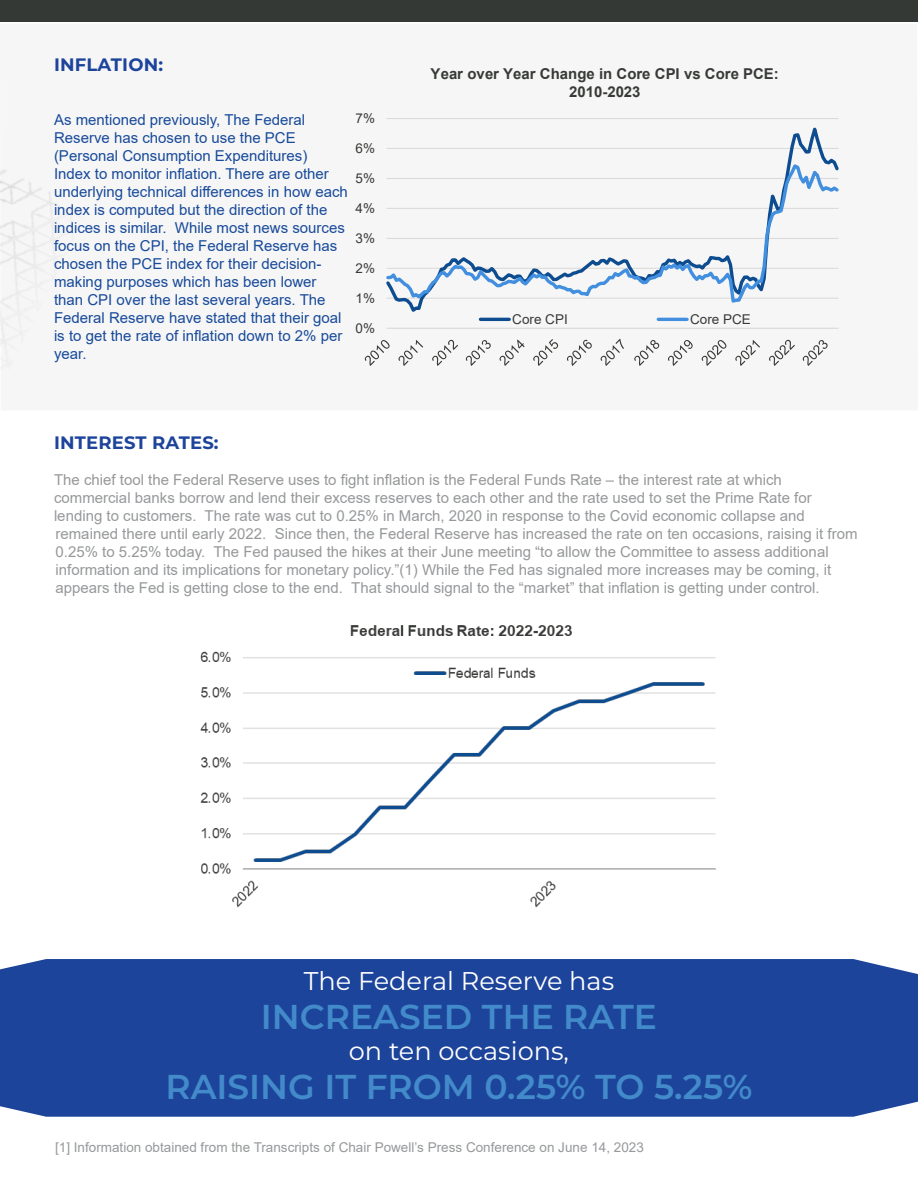
<style>
.page{position:relative;width:918px;height:1188px;background:#fff}
.page>*{position:absolute;margin:0;border:0;box-sizing:border-box;transform-origin:0 0}
.t1{font:600 34.5px "Montserrat";color:#428ac9}
.t2{font:25.65px "Montserrat";color:#fff}
.t3{font:700 18px "Montserrat";letter-spacing:.01em;color:#1d449b}
.t4{font:15px/18px "Arial";color:#96989a}
.t5{font:15px/18px "Arial";color:#184a9a}
.t6{font:700 15px/17.2px "Arial";color:#373a36;text-align:center}
.t7{font:13.5px "Arial";color:#96989a}
.t8{font:13.5px "Arial";color:#373a36}
</style>
<div class="page">
<div style="left:0;top:0;width:918px;height:22px;background:#353935"></div>
<img style="left:0;top:169px;width:51px;height:25px">
<div style="left:0;top:194px;width:85px;height:176px;background:#f6f6f6"></div>
<div style="left:0;top:959px;width:918px;height:158px;background:#1d449b"></div>
<hr style="left:387px;top:328px;width:452px;height:1px;background:#d9d9d9">
<div style="left:386px;top:118px;width:453px;height:194px;background:#f6f6f6"></div>
<svg style="left:386px;top:161px;width:453px;height:144px"></svg>
<svg style="left:365px;top:340px;width:25px;height:26px"></svg>
<svg style="left:398px;top:340px;width:25px;height:26px"></svg>
<svg style="left:432px;top:340px;width:26px;height:26px"></svg>
<svg style="left:466px;top:340px;width:25px;height:26px"></svg>
<svg style="left:500px;top:340px;width:25px;height:26px"></svg>
<svg style="left:533px;top:339px;width:25px;height:27px"></svg>
<svg style="left:567px;top:340px;width:25px;height:26px"></svg>
<svg style="left:601px;top:339px;width:23px;height:27px"></svg>
<svg style="left:634px;top:340px;width:25px;height:26px"></svg>
<svg style="left:668px;top:340px;width:25px;height:26px"></svg>
<svg style="left:702px;top:340px;width:24px;height:26px"></svg>
<svg style="left:735px;top:340px;width:25px;height:26px"></svg>
<svg style="left:769px;top:340px;width:26px;height:26px"></svg>
<svg style="left:803px;top:340px;width:25px;height:26px"></svg>
<hr style="left:480px;top:318px;width:29px;height:3px;background:#0e4c90">
<hr style="left:658px;top:318px;width:29px;height:3px;background:#418fde">
<img style="left:200px;top:625px;width:516px;height:283px">
<p class="t3" style="left:54px;top:52px;width:111px">INFLATION:</p>
<p class="t5" style="left:54px;top:111px;width:295px">As mentioned previously, The Federal Reserve has chosen to use the PCE (Personal Consumption Expenditures)<br>Index to monitor inflation. There are other underlying technical differences in how each index is computed but the direction of the indices is similar. While most news sources focus on the CPI, the Federal Reserve has chosen the PCE index for their decision&shy;making purposes which has been lower than CPI over the last several years. The Federal Reserve have stated that their goal is to get the rate of inflation down to 2% per year.</p>
<p class="t8" style="left:355px;top:109px;width:21px">7%</p>
<p class="t8" style="left:355px;top:139px;width:21px">6%</p>
<p class="t8" style="left:355px;top:169px;width:21px">5%</p>
<p class="t8" style="left:355px;top:199px;width:21px">4%</p>
<p class="t8" style="left:355px;top:229px;width:21px">3%</p>
<p class="t8" style="left:355px;top:259px;width:21px">2%</p>
<p class="t8" style="left:355px;top:289px;width:21px">1%</p>
<p class="t8" style="left:355px;top:319px;width:21px">0%</p>
<p class="t6" style="left:431px;top:66px;width:350px">Year over Year Change in Core CPI vs Core PCE:<br>2010-2023</p>
<p class="t8" style="left:512px;top:310px;width:57px">Core CPI</p>
<p class="t8" style="left:690px;top:310px;width:62px">Core PCE</p>
<p class="t3" style="left:54px;top:429px;width:166px">INTEREST RATES:</p>
<p class="t4" style="left:54px;top:470px;width:805px">The chief tool the Federal Reserve uses to fight inflation is the Federal Funds Rate – the interest rate at which commercial banks borrow and lend their excess reserves to each other and the rate used to set the Prime Rate for lending to customers. The rate was cut to 0.25% in March, 2020 in response to the Covid economic collapse and remained there until early 2022. Since then, the Federal Reserve has increased the rate on ten occasions, raising it from 0.25% to 5.25% today. The Fed paused the hikes at their June meeting “to allow the Committee to assess additional information and its implications for monetary policy.”(1) While the Fed has signaled more increases may be coming, it appears the Fed is getting close to the end. That should signal to the “market” that inflation is getting under control.</p>
<p class="t2" style="left:304px;top:964px;width:312px">The Federal Reserve has</p>
<p class="t1" style="left:261px;top:993px;width:398px">INCREASED THE RATE</p>
<p class="t2" style="left:349px;top:1034px;width:222px">on ten occasions,</p>
<p class="t1" style="left:166px;top:1063px;width:588px">RAISING IT FROM 0.25% TO 5.25%</p>
<p class="t7" style="left:55px;top:1138px;width:590px">[1] Information obtained from the Transcripts of Chair Powell’s Press Conference on June 14, 2023</p>
</div>
